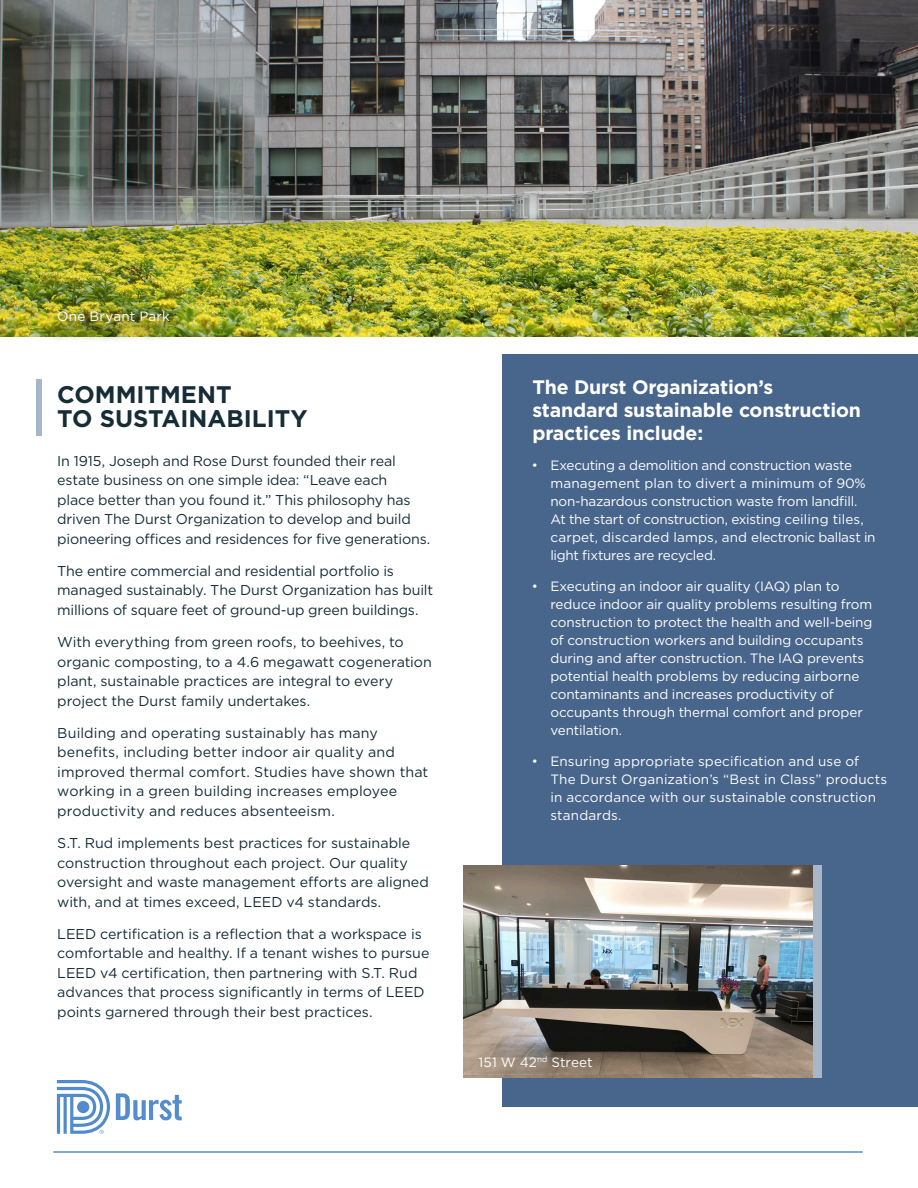
<style>
.page{position:relative;width:918px;height:1188px;background:#fff}
.page>*{position:absolute;margin:0;border:0;box-sizing:border-box;transform-origin:0 0}
.t1{font:700 24px/24px "Gotham";color:#162d37}
.t2{font:700 19.5px/23.4px "Gotham";letter-spacing:-.01em;color:#fff}
.Answers_text{font:14.25px/19.5px "Gotham";letter-spacing:-.005em;color:#162d38}
.t3{font:13.5px/18px "Gotham";letter-spacing:-.01em;color:#fff}
.t4{font:13.5px/18px "Gotham";letter-spacing:.01em;color:#fff}
.t5{font:13.5px "Gotham";letter-spacing:.015em;color:#fff}
.s1{font-family:"Arial"}
</style>
<div class="page">
<div style="left:502px;top:354px;width:416px;height:753px;background:#48658b"></div>
<img style="left:0;top:0;width:918px;height:336px">
<img style="left:464px;top:866px;width:349px;height:212px">
<div style="left:56px;top:307px;width:127px;height:27px;background:#231f20;opacity:.95"></div>
<div style="left:46px;top:318px;width:126px;height:27px;background:#231f20;opacity:.75"></div>
<div style="left:813px;top:866px;width:8px;height:212px;background:#a7b6c9"></div>
<div style="left:36px;top:380px;width:6px;height:56px;background:#a7b6c9"></div>
<hr style="left:53px;top:1151px;width:810px;height:2px;background:#528bcc">
<svg style="left:57px;top:1080px;width:53px;height:54px"></svg>
<svg style="left:116px;top:1093px;width:66px;height:27px"></svg>
<p class="t5" style="left:57px;top:308px;width:114px">One Bryant Park</p>
<p class="t1" style="left:57px;top:382px;width:252px">COMMITMENT<br>TO SUSTAINABILITY</p>
<p class="Answers_text" style="left:57px;top:451px;width:375px">In 1915, Joseph and Rose Durst founded their real estate business on one simple idea: “Leave each<br>place better than you found it.” This philosophy has driven The Durst Organization to develop and build pioneering offices and residences for five generations.</p>
<p class="Answers_text" style="left:57px;top:561px;width:377px">The entire commercial and residential portfolio is managed sustainably. The Durst Organization has built millions of square feet of ground-up green buildings.</p>
<p class="Answers_text" style="left:57px;top:632px;width:376px">With everything from green roofs, to beehives, to organic composting, to a 4.6 megawatt cogeneration plant, sustainable practices are integral to every project the Durst family undertakes.</p>
<p class="Answers_text" style="left:57px;top:723px;width:373px">Building and operating sustainably has many benefits, including better indoor air quality and improved thermal comfort. Studies have shown that working in a green building increases employee productivity and reduces absenteeism.</p>
<p class="Answers_text" style="left:57px;top:833px;width:373px">S.T. Rud implements best practices for sustainable construction throughout each project. Our quality oversight and waste management efforts are aligned with, and at times exceed, LEED v4 standards.</p>
<p class="Answers_text" style="left:57px;top:924px;width:374px">LEED certification is a reflection that a workspace is comfortable and healthy. If a tenant wishes to pursue LEED v4 certification, then partnering with S.T. Rud advances that process significantly in terms of LEED points garnered through their best practices.</p>
<p class="t2" style="left:532px;top:375px;width:242px">The Durst Organization’s</p>
<p class="t2" style="left:532px;top:398px;width:330px">standard sustainable construction practices include:</p>
<p class="t3" style="left:550px;top:456px;width:327px;text-indent:-18px"><span class="s1">•</span> Executing a demolition and construction waste management plan to divert a minimum of 90% non-hazardous construction waste from landfill.<br>At the start of construction, existing ceiling tiles, carpet, discarded lamps, and electronic ballast in light fixtures are recycled.</p>
<p class="t3" style="left:550px;top:577px;width:324px;text-indent:-18px"><span class="s1">•</span> Executing an indoor air quality (IAQ) plan to reduce indoor air quality problems resulting from construction to protect the health and well-being of construction workers and building occupants during and after construction. The IAQ prevents potential health problems by reducing airborne contaminants and increases productivity of occupants through thermal comfort and proper ventilation.</p>
<p class="t4" style="left:550px;top:752px;width:338px;text-indent:-18px"><span class="s1">•</span> Ensuring appropriate specification and use of The Durst Organization’s “Best in Class” products in accordance with our sustainable construction standards.</p>
<p class="t3" style="left:478px;top:1053px;width:116px">151 W 42<sup>nd</sup> Street</p>
</div>
